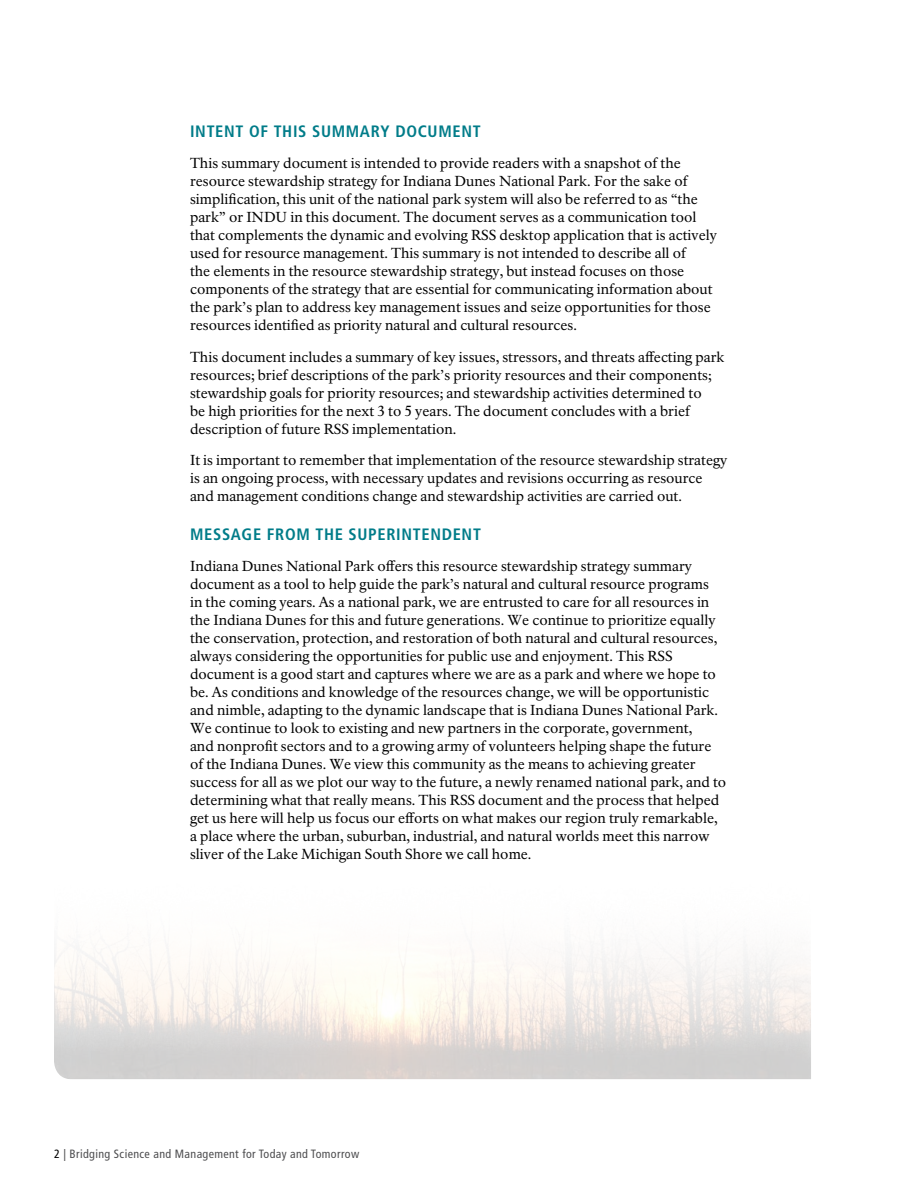
<style>
.page{position:relative;width:918px;height:1188px;background:#fff}
.page>*{position:absolute;margin:0;border:0;box-sizing:border-box;transform-origin:0 0}
.t1{font:700 condensed 16.5px "Frutiger LT Std";letter-spacing:.04em;color:#007c89}
.BODY_-_no_break{font:14.25px/18px "NPS Rawlinson OT";color:#000}
.t2{font:condensed 12px "Frutiger LT Std";letter-spacing:.03em;color:#4d4d4f}
.s1{color:#000}
</style>
<div class="page">
<img style="left:54px;top:951px;width:757px;height:128px">
<h3 class="t1" style="left:190px;top:121px;width:292px">INTENT OF THIS SUMMARY DOCUMENT</h3>
<p class="BODY_-_no_break" style="left:190px;top:155px;width:528px">This summary document is intended to provide readers with a snapshot of the resource stewardship strategy for Indiana Dunes National Park. For the sake of simplification, this unit of the national park system will also be referred to as “the park” or INDU in this document. The document serves as a communication tool that complements the dynamic and evolving RSS desktop application that is actively used for resource management. This summary is not intended to describe all of<br>the elements in the resource stewardship strategy, but instead focuses on those components of the strategy that are essential for communicating information about the park’s plan to address key management issues and seize opportunities for those resources identified as priority natural and cultural resources.</p>
<p class="BODY_-_no_break" style="left:190px;top:348px;width:536px">This document includes a summary of key issues, stressors, and threats affecting park resources; brief descriptions of the park’s priority resources and their components; stewardship goals for priority resources; and stewardship activities determined to<br>be high priorities for the next 3 to 5 years. The document concludes with a brief description of future RSS implementation.</p>
<p class="BODY_-_no_break" style="left:190px;top:452px;width:539px">It is important to remember that implementation of the resource stewardship strategy is an ongoing process, with necessary updates and revisions occurring as resource and management conditions change and stewardship activities are carried out.</p>
<h3 class="t1" style="left:190px;top:524px;width:292px">MESSAGE FROM THE SUPERINTENDENT</h3>
<p class="BODY_-_no_break" style="left:190px;top:557px;width:538px">Indiana Dunes National Park offers this resource stewardship strategy summary document as a tool to help guide the park’s natural and cultural resource programs<br>in the coming years. As a national park, we are entrusted to care for all resources in the Indiana Dunes for this and future generations. We continue to prioritize equally the conservation, protection, and restoration of both natural and cultural resources, always considering the opportunities for public use and enjoyment. This RSS document is a good start and captures where we are as a park and where we hope to be. As conditions and knowledge of the resources change, we will be opportunistic and nimble, adapting to the dynamic landscape that is Indiana Dunes National Park.<br>We continue to look to existing and new partners in the corporate, government,<br>and nonprofit sectors and to a growing army of volunteers helping shape the future of the Indiana Dunes. We view this community as the means to achieving greater success for all as we plot our way to the future, a newly renamed national park, and to determining what that really means. This RSS document and the process that helped get us here will help us focus our efforts on what makes our region truly remarkable, a place where the urban, suburban, industrial, and natural worlds meet this narrow sliver of the Lake Michigan South Shore we call home.</p>
<p class="t2" style="left:54px;top:1147px;width:307px"><span class="s1">2</span> | Bridging Science and Management for Today and Tomorrow</p>
</div>
